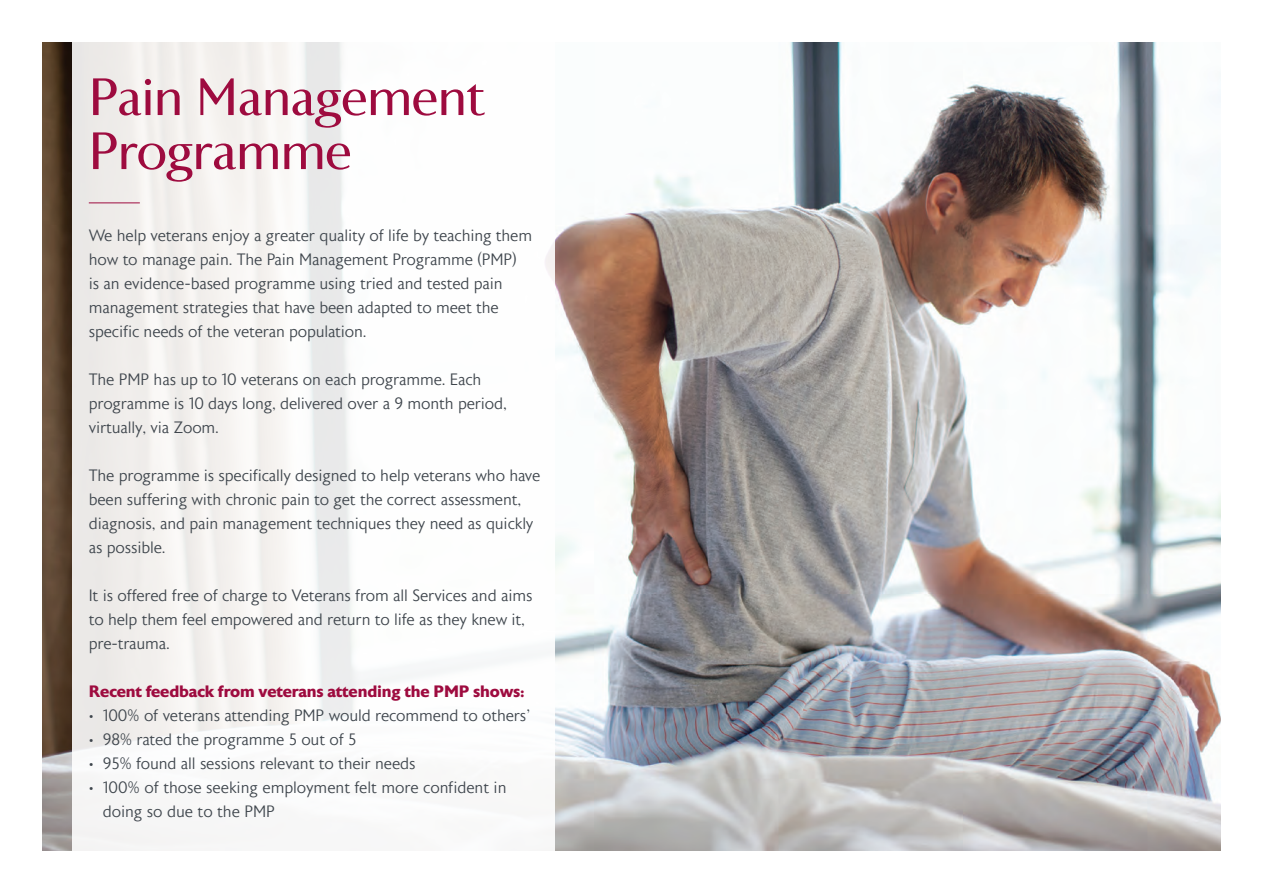
<style>
.page{position:relative;width:1263px;height:893px;background:#fff}
.page>*{position:absolute;margin:0;border:0;box-sizing:border-box;transform-origin:0 0}
.t1{font:52.5px/54px "Agnes Sans";letter-spacing:.005em;color:#9e0b3f}
.t2{font:300 16.5px/24px "Astoria Sans";letter-spacing:-.01em;color:#3f464d}
.t3{font:700 16.5px "Astoria Sans";letter-spacing:-.01em;color:#9e0b3f}
</style>
<div class="page">
<img style="left:43px;top:43px;width:1177px;height:807px">
<svg style="left:72px;top:42px;width:482px;height:809px"></svg>
<hr style="left:89px;top:202px;width:51px;height:1px;background:#9e0b3f">
<h1 class="t1" style="left:89px;top:74px;width:398px">Pain Management<br>Programme</h1>
<p class="t2" style="left:89px;top:224px;width:445px">We help veterans enjoy a greater quality of life by teaching them how to manage pain. The Pain Management Programme (PMP)<br>is an evidence-based programme using tried and tested pain management strategies that have been adapted to meet the specific needs of the veteran population.</p>
<p class="t2" style="left:89px;top:368px;width:420px">The PMP has up to 10 veterans on each programme. Each programme is 10 days long, delivered over a 9 month period, virtually, via Zoom.</p>
<p class="t2" style="left:89px;top:464px;width:453px">The programme is specifically designed to help veterans who have been suffering with chronic pain to get the correct assessment, diagnosis, and pain management techniques they need as quickly as possible.</p>
<p class="t2" style="left:89px;top:584px;width:445px">It is offered free of charge to Veterans from all Services and aims to help them feel empowered and return to life as they knew it, pre-trauma.</p>
<p class="t3" style="left:89px;top:682px;width:437px">Recent feedback from veterans attending the PMP shows:</p>
<p class="t2" style="left:89px;top:704px;width:443px">• 100% of veterans attending PMP would recommend to others’</p>
<p class="t2" style="left:89px;top:728px;width:269px">• 98% rated the programme 5 out of 5</p>
<p class="t2" style="left:89px;top:752px;width:328px">• 95% found all sessions relevant to their needs</p>
<p class="t2" style="left:103px;top:776px;width:405px;text-indent:-14px">• 100% of those seeking employment felt more confident in doing so due to the PMP</p>
</div>
